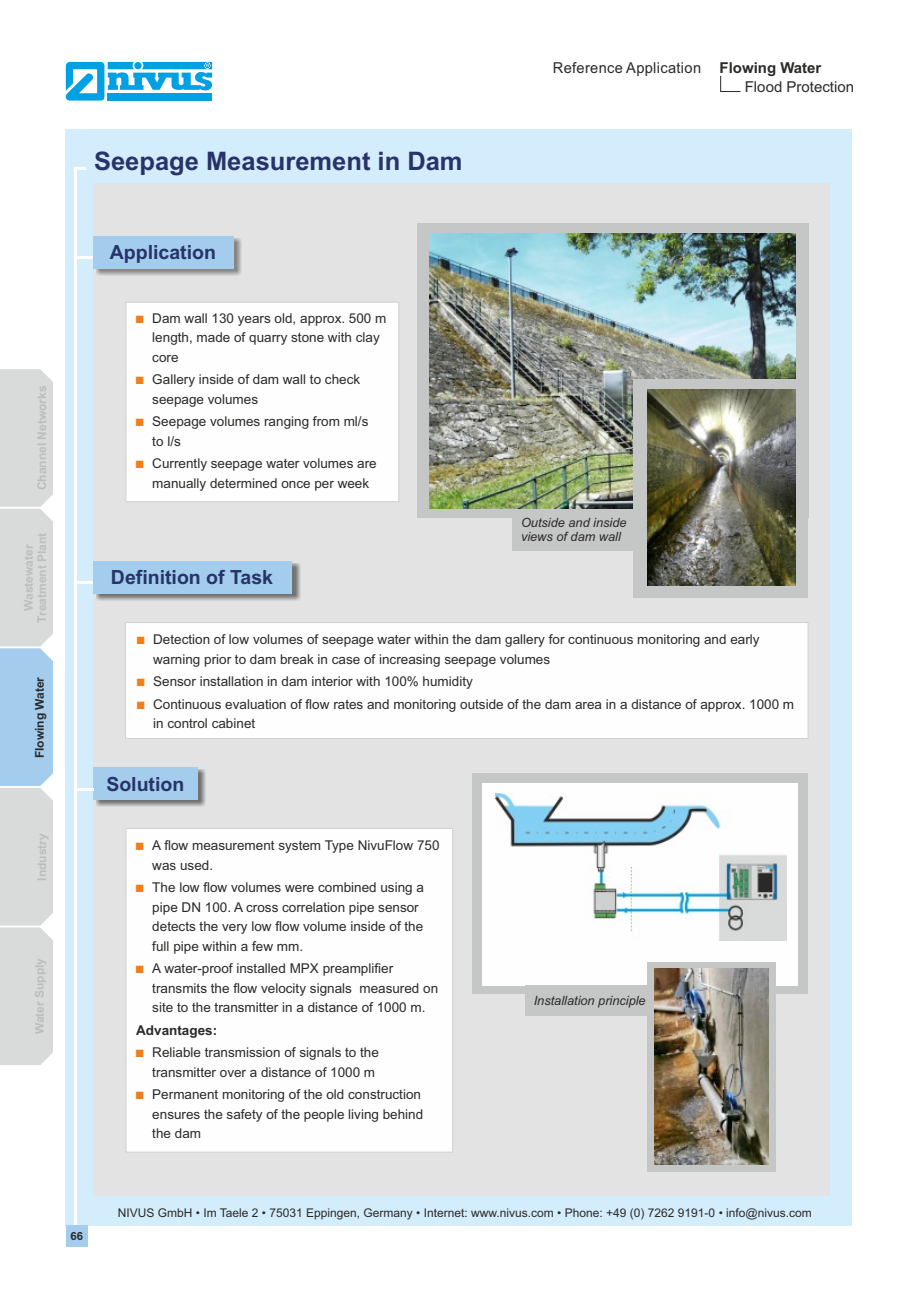
<style>
.page{position:relative;width:906px;height:1289px;background:#fff}
.page>*{position:absolute;margin:0;border:0;box-sizing:border-box;transform-origin:0 0}
.t1{font:700 25.5px "Arial";color:#273369}
.t2{font:700 19.5px "Arial";color:#273369}
.t3{font:15px "Arial";letter-spacing:.02em;color:#2b2a29}
.t4{font:15px "Arial";color:#2b2a29}
.t5{font:700 15px "Arial";color:#2b2a29}
.t6{font:13.5px/19.5px "Arial";color:#2b2a29}
.t7{font:700 13.5px "Arial";color:#2b2a29}
.t8{font:italic 12.75px/14.2px "Arial";color:#2b2a29}
.t9{font:12px "Arial";color:#2b2a29}
.t10{font:700 12px/13.4px "Arial";color:#bcbdbd;text-align:center}
.t11{font:700 12px "Arial";color:#2b2a29}
.t12{font:700 11.25px "Arial";color:#2b2a29}
</style>
<div class="page">
<div style="left:65px;top:129px;width:787px;height:1096px;background:#d4edfc"></div>
<svg style="left:77px;top:167px;width:9px;height:3px"></svg>
<div style="left:93px;top:183px;width:736px;height:1012px;background:#e3e3e3"></div>
<hr style="left:74px;top:167px;width:3px;height:1058px;background:#fefefe">
<div style="left:125px;top:622px;width:684px;height:117px;background:#fefefe"></div>
<div style="left:125px;top:828px;width:328px;height:324px;background:#fefefe"></div>
<hr style="left:74px;top:256px;width:19px;height:3px;background:#fefefe">
<hr style="left:74px;top:581px;width:20px;height:3px;background:#fefefe">
<img style="left:96px;top:238px;width:146px;height:37px">
<div style="left:93px;top:236px;width:140px;height:32px;background:#a3cced"></div>
<img style="left:97px;top:563px;width:203px;height:37px">
<div style="left:93px;top:561px;width:199px;height:32px;background:#a3cced"></div>
<img style="left:96px;top:769px;width:109px;height:38px">
<div style="left:93px;top:767px;width:104px;height:33px;background:#a3cced"></div>
<hr style="left:74px;top:788px;width:19px;height:3px;background:#fefefe">
<div style="left:125px;top:302px;width:274px;height:200px;background:#fefefe"></div>
<svg style="left:65px;top:62px;width:147px;height:39px"></svg>
<div style="left:66px;top:1225px;width:22px;height:22px;background:#a3cced"></div>
<svg style="left:0;top:369px;width:53px;height:696px;background:#cfd8de"></svg>
<svg style="left:720px;top:75px;width:21px;height:17px"></svg>
<div style="left:472px;top:773px;width:335px;height:220px;background:#c5c6c6"></div>
<div style="left:482px;top:783px;width:315px;height:202px;background:#fefefe"></div>
<img style="left:495px;top:793px;width:291px;height:147px">
<div style="left:525px;top:985px;width:123px;height:30px;background:#c5c6c6"></div>
<div style="left:647px;top:961px;width:128px;height:210px;background:#c5c6c6"></div>
<img style="left:654px;top:968px;width:114px;height:196px">
<div style="left:417px;top:223px;width:391px;height:295px;background:#c5c6c6"></div>
<img style="left:429px;top:233px;width:367px;height:275px">
<div style="left:633px;top:379px;width:175px;height:218px;background:#c5c6c6"></div>
<img style="left:648px;top:389px;width:147px;height:196px">
<div style="left:512px;top:510px;width:122px;height:41px;background:#c5c6c6"></div>
<svg style="left:137px;top:637px;width:7px;height:7px"></svg>
<svg style="left:137px;top:679px;width:7px;height:7px"></svg>
<svg style="left:137px;top:701px;width:7px;height:7px"></svg>
<svg style="left:136px;top:842px;width:7px;height:8px"></svg>
<svg style="left:136px;top:884px;width:7px;height:8px"></svg>
<svg style="left:136px;top:965px;width:7px;height:8px"></svg>
<svg style="left:136px;top:1049px;width:7px;height:8px"></svg>
<svg style="left:136px;top:1091px;width:7px;height:8px"></svg>
<svg style="left:136px;top:315px;width:7px;height:8px"></svg>
<svg style="left:136px;top:377px;width:7px;height:7px"></svg>
<svg style="left:136px;top:419px;width:7px;height:7px"></svg>
<svg style="left:136px;top:461px;width:7px;height:7px"></svg>
<p class="t10" style="left:36px;top:490px;width:106px;rotate:-90deg">Channel Networks</p>
<p class="t10" style="left:23px;top:622px;width:92px;rotate:-90deg">Wastewater<br>Treatment Plant</p>
<p class="t11" style="left:35px;top:758px;width:83px;rotate:-90deg">Flowing Water</p>
<p class="t10" style="left:36px;top:880px;width:49px;rotate:-90deg">Industry</p>
<p class="t10" style="left:34px;top:1034px;width:78px;rotate:-90deg">Water Supply</p>
<h1 class="t1" style="left:94px;top:151px;width:370px">Seepage Measurement in Dam</h1>
<h2 class="t2" style="left:110px;top:244px;width:108px">Application</h2>
<p class="t6" style="left:152px;top:309px;width:236px">Dam wall 130 years old, approx. 500 m length, made of quarry stone with clay core</p>
<p class="t6" style="left:152px;top:371px;width:209px">Gallery inside of dam wall to check seepage volumes</p>
<p class="t6" style="left:152px;top:413px;width:218px">Seepage volumes ranging from ml/s to l/s</p>
<p class="t6" style="left:152px;top:455px;width:226px">Currently seepage water volumes are manually determined once per week</p>
<h2 class="t2" style="left:111px;top:570px;width:164px">Definition of Task</h2>
<p class="t3" style="left:553px;top:62px;width:150px">Reference Application</p>
<p class="t5" style="left:719px;top:62px;width:103px">Flowing Water</p>
<p class="t4" style="left:745px;top:81px;width:111px">Flood Protection</p>
<p class="t8" style="left:521px;top:516px;width:107px">Outside and inside views of dam wall</p>
<p class="t6" style="left:153px;top:631px;width:608px">Detection of low volumes of seepage water within the dam gallery for continuous monitoring and early warning prior to dam break in case of increasing seepage volumes</p>
<p class="t6" style="left:153px;top:671px;width:642px;line-height:22.5px">Sensor installation in dam interior with 100% humidity<br>Continuous evaluation of flow rates and monitoring outside of the dam area in a distance of approx. 1000 m</p>
<p class="t6" style="left:153px;top:715px;width:104px">in control cabinet</p>
<h2 class="t2" style="left:106px;top:776px;width:79px">Solution</h2>
<p class="t6" style="left:152px;top:836px;width:289px">A flow measurement system Type NivuFlow 750 was used.</p>
<p class="t6" style="left:152px;top:878px;width:273px">The low flow volumes were combined using a pipe DN 100. A cross correlation pipe sensor detects the very low flow volume inside of the full pipe within a few mm.</p>
<p class="t6" style="left:152px;top:959px;width:287px">A water-proof installed MPX preamplifier transmits the flow velocity signals measured on site to the transmitter in a distance of 1000 m.</p>
<p class="t7" style="left:136px;top:1024px;width:83px">Advantages:</p>
<p class="t6" style="left:152px;top:1043px;width:228px">Reliable transmission of signals to the transmitter over a distance of 1000 m</p>
<p class="t6" style="left:152px;top:1085px;width:272px">Permanent monitoring of the old construction ensures the safety of the people living behind the dam</p>
<p class="t8" style="left:534px;top:994px;width:113px">Installation principle</p>
<p class="t12" style="left:70px;top:1232px;width:14px">66</p>
<p class="t9" style="left:118px;top:1208px;width:695px">NIVUS GmbH • Im Taele 2 • 75031 Eppingen, Germany • Internet: www.nivus.com • Phone: +49 (0) 7262 9191-0 • info@nivus.com</p>
</div>
